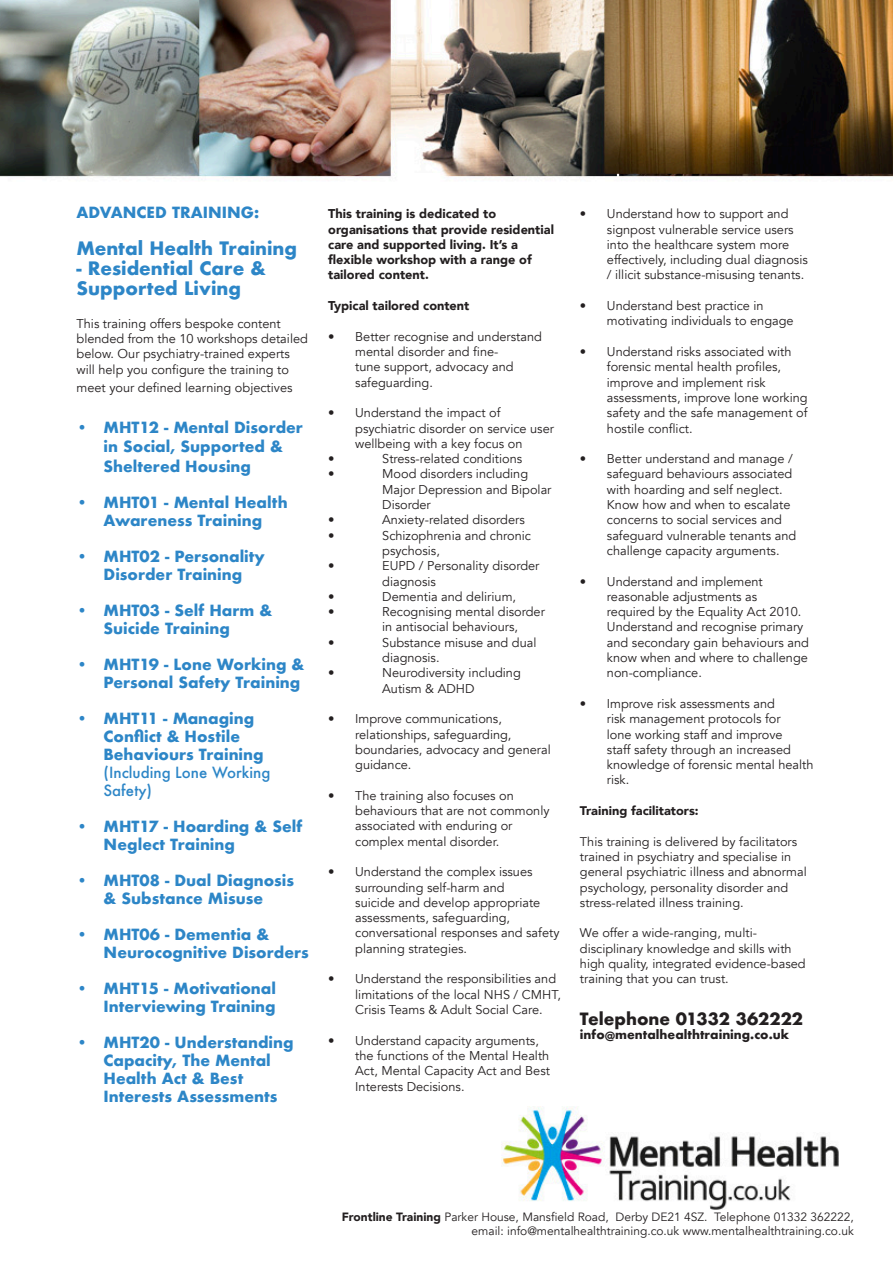
<style>
.page{position:relative;width:893px;height:1263px;background:#fff}
.page>*{position:absolute;margin:0;border:0;box-sizing:border-box;transform-origin:0 0}
.t1{font:700 18px/19.5px "Futura";color:#2d86c7}
.t2{font:700 16.5px "Futura";color:#231f20}
.t3{font:700 15px/18px "Futura";color:#2d86c7}
.t4{font:12.75px/15.3px "Avenir";color:#231f20}
.t5{font:900 12.75px/15.3px "Avenir";color:#231f20}
.t6{font:12.45px/15.3px "Avenir";color:#231f20}
.t7{font:900 12.45px "Avenir";color:#231f20}
.t8{font:12px "Avenir";color:#231f20}
.t9{font:700 12px "Futura";color:#231f20}
.s1{font-weight:500}
.s2{font-weight:900}
</style>
<div class="page">
<img style="left:0;top:0;width:893px;height:1210px">
<p class="t3" style="left:77px;top:203px;width:184px">ADVANCED TRAINING:</p>
<p class="t1" style="left:77px;top:239px;width:222px">Mental Health Training</p>
<p class="t1" style="left:77px;top:258px;width:191px">- Residential Care &amp;<br>Supported Living</p>
<p class="t4" style="left:77px;top:316px;width:233px">This training offers bespoke content blended from the 10 workshops detailed below. Our psychiatry-trained experts will help you configure the training to</p>
<p class="t4" style="left:77px;top:380px;width:218px">meet your defined learning objectives</p>
<p class="t3" style="left:104px;top:417px;width:201px;line-height:19.5px;text-indent:-27px">• MHT12 - Mental Disorder in Social, Supported &amp;<br>Sheltered Housing</p>
<p class="t3" style="left:77px;top:493px;width:213px;text-align:center">• MHT01 - Mental Health<br>Awareness Training</p>
<p class="t3" style="left:77px;top:547px;width:190px;text-align:center">• MHT02 - Personality<br>Disorder Training</p>
<p class="t3" style="left:104px;top:601px;width:170px;text-indent:-27px">• MHT03 - Self Harm &amp;<br>Suicide Training</p>
<p class="t3" style="left:77px;top:655px;width:229px;text-align:right">• MHT19 - Lone Working &amp;<br>Personal Safety Training</p>
<p class="t3" style="left:104px;top:709px;width:168px;text-indent:-27px">• MHT11 - Managing<br>Conflict &amp; Hostile<br>Behaviours Training <span class="s1">(Including Lone Working<br>Safety)</span></p>
<p class="t3" style="left:104px;top:817px;width:200px;text-indent:-27px">• MHT17 - Hoarding &amp; Self<br>Neglect Training</p>
<p class="t3" style="left:77px;top:871px;width:219px;text-align:center">• MHT08 - Dual Diagnosis &amp; Substance Misuse</p>
<p class="t3" style="left:104px;top:925px;width:207px;text-indent:-27px">• MHT06 - Dementia &amp;<br>Neurocognitive Disorders</p>
<p class="t3" style="left:77px;top:979px;width:201px;text-align:right">• MHT15 - Motivational<br>Interviewing Training</p>
<p class="t3" style="left:104px;top:1033px;width:192px;text-indent:-27px">• MHT20 - Understanding<br>Capacity, The Mental<br>Health Act &amp; Best<br>Interests Assessments</p>
<p class="t5" style="left:328px;top:206px;width:227px">This training is dedicated to organisations that provide residential care and supported living. It’s a flexible workshop with a range of tailored content.</p>
<p class="t5" style="left:328px;top:298px;width:143px">Typical tailored content</p>
<p class="t4" style="left:355px;top:329px;width:188px;text-indent:-27px">• Better recognise and understand mental disorder and fine-<br>tune support, advocacy and safeguarding.</p>
<p class="t4" style="left:355px;top:405px;width:200px;text-indent:-27px">• Understand the impact of psychiatric disorder on service user wellbeing with a key focus on</p>
<p class="t4" style="left:328px;top:451px;width:8px">•</p>
<p class="t4" style="left:382px;top:451px;width:141px">Stress-related conditions</p>
<p class="t4" style="left:328px;top:467px;width:8px">•</p>
<p class="t4" style="left:382px;top:467px;width:147px">Mood disorders including</p>
<p class="t4" style="left:382px;top:482px;width:171px">Major Depression and Bipolar<br>Disorder</p>
<p class="t4" style="left:328px;top:512px;width:8px">•</p>
<p class="t4" style="left:382px;top:512px;width:144px">Anxiety-related disorders</p>
<p class="t4" style="left:328px;top:528px;width:8px">•</p>
<p class="t4" style="left:382px;top:528px;width:150px">Schizophrenia and chronic psychosis,</p>
<p class="t4" style="left:328px;top:558px;width:8px">•</p>
<p class="t4" style="left:382px;top:558px;width:159px">EUPD / Personality disorder diagnosis</p>
<p class="t4" style="left:328px;top:589px;width:8px">•</p>
<p class="t4" style="left:382px;top:589px;width:135px">Dementia and delirium,</p>
<p class="t4" style="left:328px;top:604px;width:8px">•</p>
<p class="t4" style="left:382px;top:604px;width:164px">Recognising mental disorder in antisocial behaviours,</p>
<p class="t4" style="left:328px;top:635px;width:8px">•</p>
<p class="t4" style="left:382px;top:635px;width:156px">Substance misuse and dual diagnosis.</p>
<p class="t4" style="left:328px;top:665px;width:8px">•</p>
<p class="t4" style="left:382px;top:665px;width:140px">Neurodiversity including<br>Autism &amp; ADHD</p>
<p class="t4" style="left:355px;top:711px;width:197px;text-indent:-27px">• Improve communications, relationships, safeguarding, boundaries, advocacy and general guidance.</p>
<p class="t4" style="left:355px;top:788px;width:196px;text-indent:-27px">• The training also focuses on behaviours that are not commonly associated with enduring or complex mental disorder.</p>
<p class="t4" style="left:355px;top:864px;width:206px;text-indent:-27px">• Understand the complex issues surrounding self-harm and<br>suicide and develop appropriate assessments, safeguarding, conversational responses and safety planning strategies.</p>
<p class="t4" style="left:355px;top:971px;width:207px;text-indent:-27px">• Understand the responsibilities and limitations of the local NHS / CMHT,<br>Crisis Teams &amp; Adult Social Care.</p>
<p class="t4" style="left:355px;top:1033px;width:196px;text-indent:-27px">• Understand capacity arguments, the functions of the Mental Health<br>Act, Mental Capacity Act and Best<br>Interests Decisions.</p>
<p class="t4" style="left:607px;top:206px;width:202px;text-indent:-27px">• Understand how to support and signpost vulnerable service users into the healthcare system more effectively, including dual diagnosis / illicit substance-misusing tenants.</p>
<p class="t4" style="left:607px;top:298px;width:188px;text-indent:-27px">• Understand best practice in motivating individuals to engage</p>
<p class="t4" style="left:607px;top:344px;width:202px;text-indent:-27px">• Understand risks associated with forensic mental health profiles, improve and implement risk assessments, improve lone working safety and the safe management of hostile conflict.</p>
<p class="t4" style="left:607px;top:451px;width:191px;text-indent:-27px">• Better understand and manage / safeguard behaviours associated with hoarding and self neglect.<br>Know how and when to escalate concerns to social services and safeguard vulnerable tenants and challenge capacity arguments.</p>
<p class="t4" style="left:607px;top:574px;width:203px;text-indent:-27px">• Understand and implement reasonable adjustments as<br>required by the Equality Act 2010.<br>Understand and recognise primary and secondary gain behaviours and know when and where to challenge non-compliance.</p>
<p class="t4" style="left:607px;top:696px;width:208px;text-indent:-27px">• Improve risk assessments and<br>risk management protocols for<br>lone working staff and improve<br>staff safety through an increased knowledge of forensic mental health risk.</p>
<p class="t7" style="left:580px;top:800px;width:120px">Training facilitators:</p>
<p class="t6" style="left:580px;top:834px;width:228px">This training is delivered by facilitators trained in psychiatry and specialise in general psychiatric illness and abnormal psychology, personality disorder and stress-related illness training.</p>
<p class="t6" style="left:580px;top:926px;width:213px">We offer a wide-ranging, multi&shy;disciplinary knowledge and skills with</p>
<p class="t4" style="left:580px;top:956px;width:227px">high quality, integrated evidence-based training that you can trust.</p>
<p class="t2" style="left:580px;top:1007px;width:225px">Telephone 01332 362222</p>
<p class="t9" style="left:580px;top:1026px;width:211px">info@mentalhealthtraining.co.uk</p>
<p class="t8" style="left:342px;top:1210px;width:513px"><span class="s2">Frontline Training</span> Parker House, Mansfield Road, Derby DE21 4SZ. Telephone 01332 362222,</p>
<p class="t8" style="left:472px;top:1224px;width:384px">email: info@mentalhealthtraining.co.uk www.mentalhealthtraining.co.uk</p>
</div>
